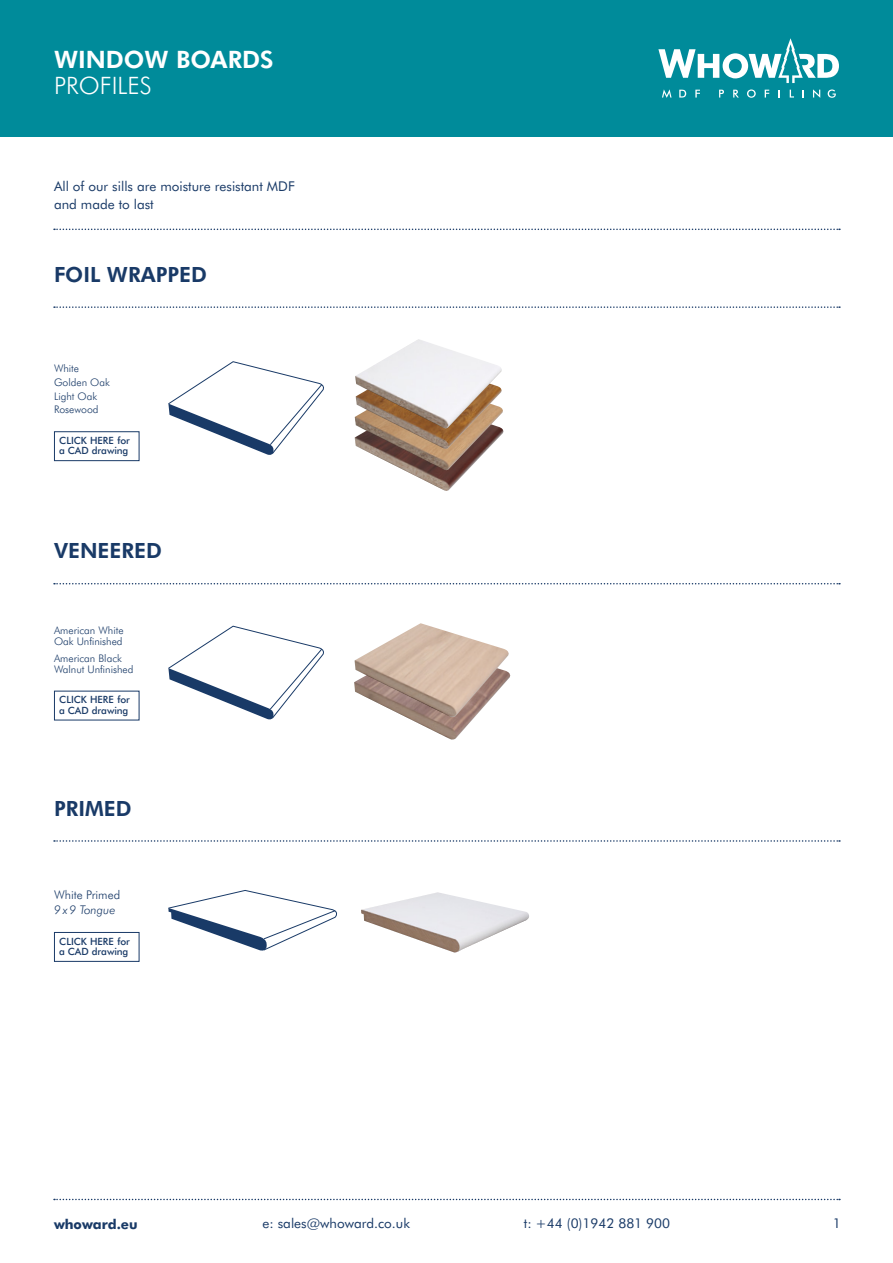
<style>
.page{position:relative;width:893px;height:1263px;background:#fff}
.page>*{position:absolute;margin:0;border:0;box-sizing:border-box;transform-origin:0 0}
.t1{font:800 24px "Futura BT";color:#fff}
.t2{font:300 24px "Futura BT";color:#fff}
.t3{font:800 21px "Futura BT";color:#193a67}
.t4{font:13.5px/18px "Futura BT";color:#193a67}
.t5{font:700 13.5px "Futura BT";color:#193a67}
.t6{font:300 12px "Futura BT";color:#193a67}
.t7{font:italic 300 12px "Futura BT";color:#193a67}
.t8{font:300 10.5px/14px "Futura BT";color:#193a67}
.t9{font:500 10.05px/10.5px "Futura BT";color:#193a67}
</style>
<div class="page">
<div style="left:0;top:0;width:893px;height:137px;background:#008b9a"></div>
<svg style="left:662px;top:89px;width:9px;height:9px"></svg>
<svg style="left:679px;top:90px;width:7px;height:8px"></svg>
<svg style="left:695px;top:90px;width:5px;height:8px"></svg>
<svg style="left:719px;top:90px;width:5px;height:8px"></svg>
<svg style="left:733px;top:90px;width:6px;height:8px"></svg>
<svg style="left:747px;top:89px;width:9px;height:9px"></svg>
<svg style="left:765px;top:90px;width:4px;height:8px"></svg>
<svg style="left:790px;top:90px;width:4px;height:8px"></svg>
<svg style="left:813px;top:89px;width:7px;height:9px"></svg>
<svg style="left:828px;top:89px;width:8px;height:9px"></svg>
<svg style="left:658px;top:38px;width:181px;height:45px"></svg>
<svg style="left:54px;top:229px;width:786px;height:1px"></svg>
<img style="left:406px;top:471px;width:61px;height:20px">
<img style="left:355px;top:430px;width:149px;height:41px">
<img style="left:356px;top:430px;width:147px;height:20px">
<img style="left:355px;top:339px;width:148px;height:91px">
<img style="left:361px;top:892px;width:168px;height:61px">
<svg style="left:168px;top:890px;width:169px;height:61px"></svg>
<svg style="left:54px;top:306px;width:786px;height:2px"></svg>
<svg style="left:54px;top:583px;width:786px;height:1px"></svg>
<svg style="left:54px;top:840px;width:786px;height:2px"></svg>
<svg style="left:168px;top:361px;width:156px;height:94px"></svg>
<svg style="left:168px;top:626px;width:156px;height:94px"></svg>
<img style="left:354px;top:660px;width:157px;height:80px">
<img style="left:355px;top:623px;width:155px;height:95px">
<svg style="left:54px;top:1199px;width:786px;height:1px"></svg>
<div style="left:54px;top:431px;width:85px;height:30px;background:#fff;border:1px solid #193a67"></div>
<div style="left:54px;top:932px;width:85px;height:30px;background:#fff;border:1px solid #193a67"></div>
<h1 class="t1" style="left:54px;top:45px;width:221px">WINDOW BOARDS</h1>
<h1 class="t2" style="left:54px;top:71px;width:99px">PROFILES</h1>
<p class="t4" style="left:54px;top:177px;width:242px">All of our sills are moisture resistant MDF and made to last</p>
<h2 class="t3" style="left:54px;top:262px;width:154px">FOIL WRAPPED</h2>
<p class="t8" style="left:54px;top:361px;width:57px">White<br>Golden Oak<br>Light Oak<br>Rosewood</p>
<p class="t9" style="left:59px;top:435px;width:72px">CLICK HERE for a CAD drawing</p>
<h2 class="t3" style="left:54px;top:538px;width:110px">VENEERED</h2>
<p class="t8" style="left:54px;top:625px;width:71px;line-height:10.9px">American White<br>Oak Unfinished</p>
<p class="t8" style="left:54px;top:653px;width:81px;line-height:10.9px">American Black<br>Walnut Unfinished</p>
<p class="t9" style="left:59px;top:694px;width:72px">CLICK HERE for a CAD drawing</p>
<h2 class="t3" style="left:54px;top:795px;width:79px">PRIMED</h2>
<p class="t6" style="left:54px;top:887px;width:68px">White Primed</p>
<p class="t7" style="left:54px;top:902px;width:63px">9 x 9 Tongue</p>
<p class="t9" style="left:59px;top:936px;width:72px">CLICK HERE for a CAD drawing</p>
<p class="t5" style="left:54px;top:1215px;width:85px">whoward.eu</p>
<p class="t4" style="left:263px;top:1214px;width:149px">e: sales@whoward.co.uk</p>
<p class="t4" style="left:524px;top:1214px;width:148px">t: +44 (0)1942 881 900</p>
<p class="t4" style="left:833px;top:1214px;width:9px">1</p>
</div>
